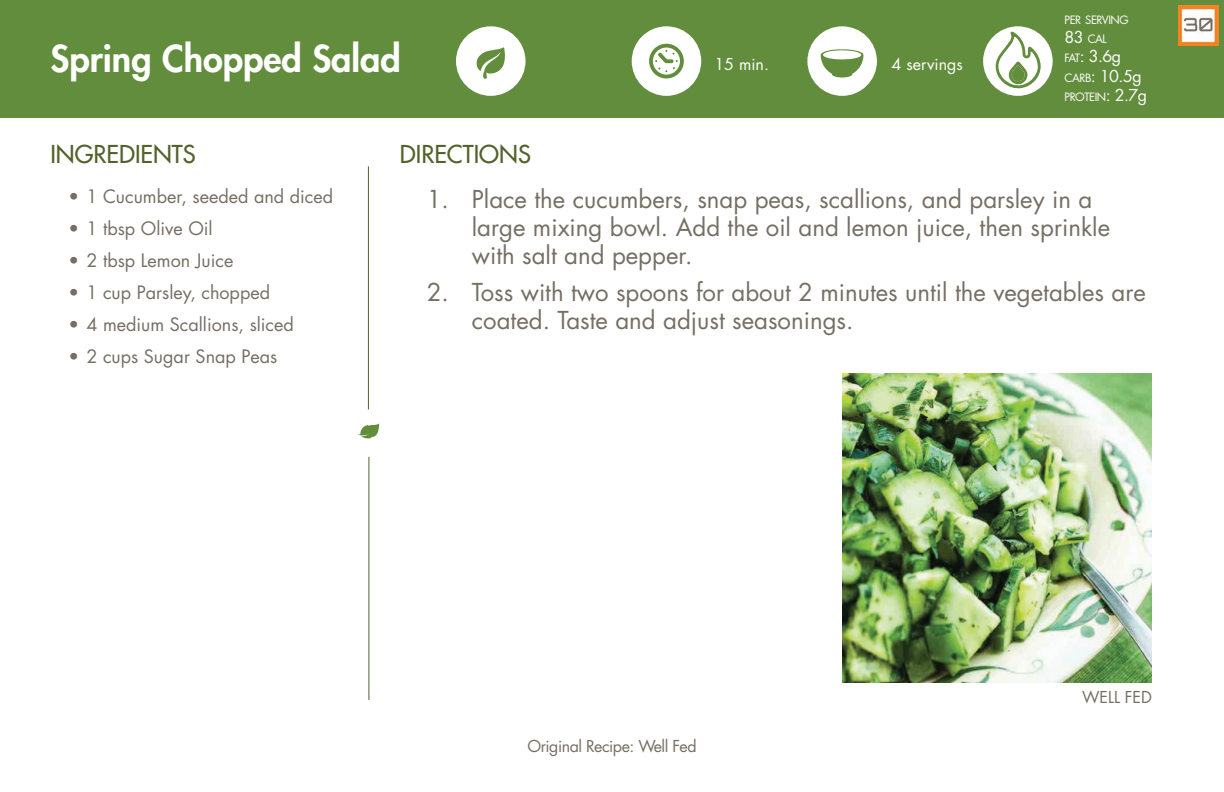
<style>
.page{position:relative;width:1224px;height:792px;background:#fff}
.page>*{position:absolute;margin:0;border:0;box-sizing:border-box;transform-origin:0 0}
.t1{font:800 36px "Futura Std";color:#fff}
.t2{font:24px/28px "Futura Std";color:#756e63}
.t3{font:500 24px "Futura Std";color:#53622b}
.t4{font:18px "Futura Std";color:#756e63}
.t5{font:16px/19.2px "Futura Std";color:#fff}
.t6{font:16px "Futura Std";letter-spacing:-.03em;color:#756e63}
.t7{font:11.2px/19.2px "Futura Std";letter-spacing:-.045em;color:#fff}
.s1{font-size:16px}
.s2{font-size:11.2px}
.s3{font-style:inherit}
</style>
<div class="page">
<div style="left:0;top:0;width:1224px;height:118px;background:#628d3c"></div>
<div style="left:983px;top:26px;width:70px;height:70px;background:#fff;border-radius:50%"></div>
<svg style="left:995px;top:32px;width:46px;height:57px"></svg>
<div style="left:632px;top:26px;width:69px;height:70px;background:#fff;border-radius:50%"></div>
<svg style="left:649px;top:44px;width:35px;height:34px"></svg>
<div style="left:807px;top:26px;width:70px;height:70px;background:#fff;border-radius:50%"></div>
<svg style="left:821px;top:49px;width:43px;height:29px"></svg>
<hr style="left:368px;top:166px;width:1px;height:243px;background:#53622b">
<hr style="left:369px;top:457px;width:1px;height:243px;background:#53622b">
<svg style="left:358px;top:424px;width:21px;height:15px"></svg>
<img style="left:1181px;top:9px;width:34px;height:34px">
<div style="left:456px;top:26px;width:70px;height:70px;background:#fff;border-radius:50%"></div>
<svg style="left:476px;top:47px;width:29px;height:32px"></svg>
<div style="left:1178px;top:6px;width:40px;height:40px;border:2px solid #f58320"></div>
<img style="left:843px;top:374px;width:309px;height:309px">
<h1 class="t1" style="left:50px;top:36px;width:352px">Spring Chopped Salad</h1>
<p class="t3" style="left:50px;top:140px;width:147px">INGREDIENTS</p>
<p class="t3" style="left:400px;top:140px;width:133px">DIRECTIONS</p>
<p class="t5" style="left:714px;top:55px;width:56px">15 min.</p>
<p class="t5" style="left:892px;top:55px;width:73px">4 servings</p>
<p class="t7" style="left:1065px;top:11px;width:66px">PER SERVING<br><span class="s1">83</span> CAL</p>
<p class="t5" style="left:1065px;top:47px;width:79px"><span class="s2">FAT</span><span class="s3">:</span> 3.6g<br><span class="s2">CARB</span>: 10.5g</p>
<p class="t7" style="left:1065px;top:87px;width:84px">PROTEIN<span class="s1">: 2.7g</span></p>
<p class="t4" style="left:68px;top:185px;width:266px">• 1 Cucumber, seeded and diced</p>
<p class="t4" style="left:68px;top:217px;width:146px">• 1 tbsp Olive Oil</p>
<p class="t4" style="left:68px;top:249px;width:167px">• 2 tbsp Lemon Juice</p>
<p class="t4" style="left:68px;top:281px;width:203px">• 1 cup Parsley, chopped</p>
<p class="t4" style="left:68px;top:313px;width:227px">• 4 medium Scallions, sliced</p>
<p class="t4" style="left:68px;top:345px;width:211px">• 2 cups Sugar Snap Peas</p>
<p class="t2" style="left:472px;top:186px;width:640px;text-indent:-45px">1. Place the cucumbers, snap peas, scallions, and parsley in a large mixing bowl. Add the oil and lemon juice, then sprinkle with salt and pepper.</p>
<p class="t2" style="left:472px;top:279px;width:676px;text-indent:-45px">2. Toss with two spoons for about 2 minutes until the vegetables are coated. Taste and adjust seasonings.</p>
<p class="t6" style="left:527px;top:736px;width:171px">Original Recipe: Well Fed</p>
<p class="t6" style="left:1082px;top:687px;width:71px">WELL FED</p>
</div>
